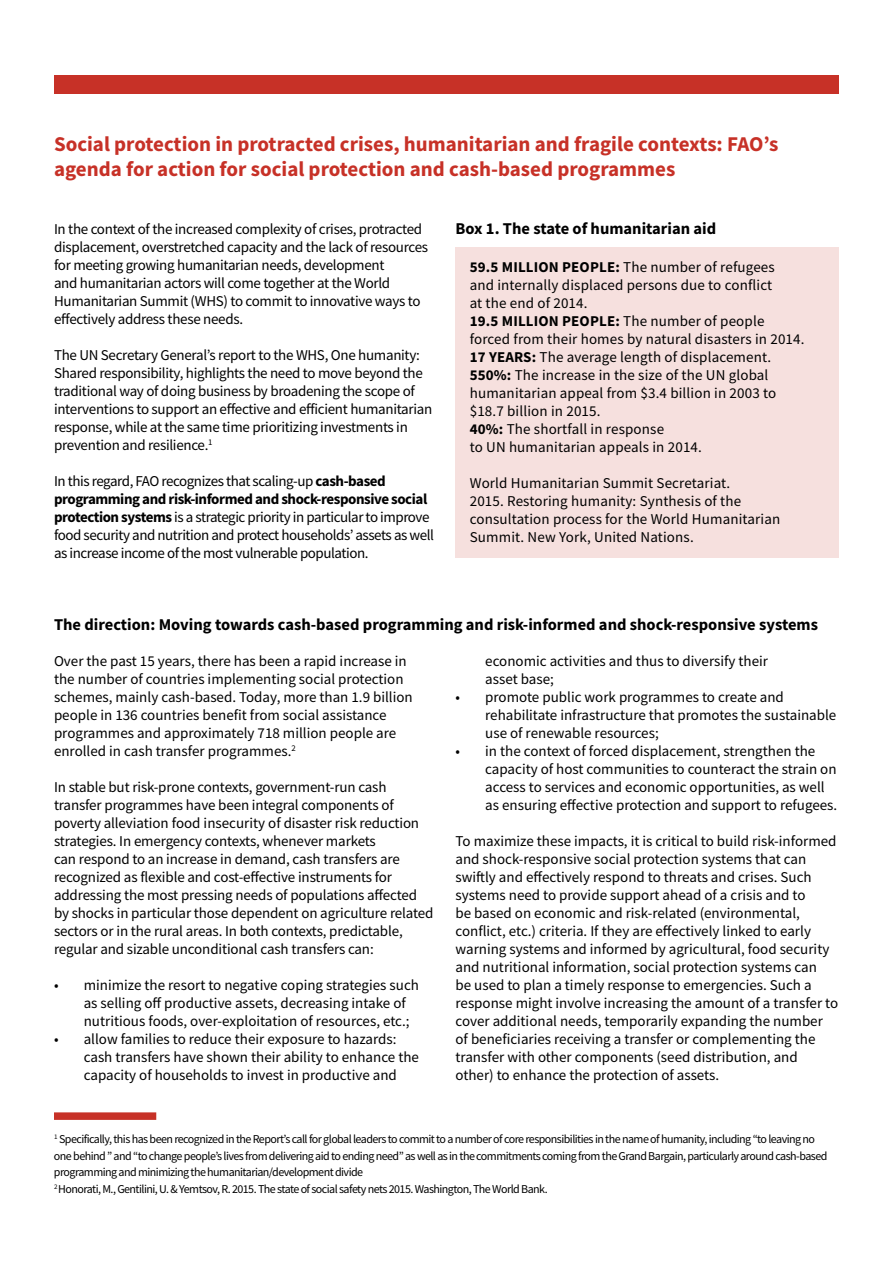
<style>
.page{position:relative;width:893px;height:1263px;background:#fff}
.page>*{position:absolute;margin:0;border:0;box-sizing:border-box;transform-origin:0 0}
.t1{font:700 21px/25.2px "Source Sans Pro";color:#c73127}
.t2{font:700 16.5px "Source Sans Pro";color:#000}
.t3{font:15px/18px "Source Sans Pro";color:#000}
.t4{font:15px/18px "Source Sans Pro";letter-spacing:-.02em;color:#000}
.t5{font:15px/18px "Source Sans Pro";letter-spacing:-.03em;color:#000}
.t6{font:12px/16.5px "Source Sans Pro";letter-spacing:-.045em;color:#000}
.s1{font-weight:700}
</style>
<div class="page">
<div style="left:54px;top:76px;width:785px;height:18px;background:#c73127"></div>
<div style="left:455px;top:247px;width:384px;height:311px;background:#f6e0de"></div>
<div style="left:54px;top:1112px;width:102px;height:8px;background:#c73127"></div>
<h1 class="t1" style="left:54px;top:131px;width:726px">Social protection in protracted crises, humanitarian and fragile contexts: FAO’s agenda for action for social protection and cash-based programmes</h1>
<p class="t4" style="left:54px;top:220px;width:376px">In the context of the increased complexity of crises, protracted displacement, overstretched capacity and the lack of resources for meeting growing humanitarian needs, development<br>and humanitarian actors will come together at the World Humanitarian Summit (WHS) to commit to innovative ways to effectively address these needs.</p>
<p class="t4" style="left:54px;top:346px;width:380px">The UN Secretary General’s report to the WHS, One humanity:<br>Shared responsibility, highlights the need to move beyond the traditional way of doing business by broadening the scope of interventions to support an effective and efficient humanitarian response, while at the same time prioritizing investments in prevention and resilience.<sup>1</sup></p>
<p class="t5" style="left:54px;top:472px;width:381px">In this regard, FAO recognizes that scaling-up <span class="s1">cash-based programming and risk-informed and shock-responsive social protection systems</span> is a strategic priority in particular to improve food security and nutrition and protect households’ assets as well as increase income of the most vulnerable population.</p>
<p class="t2" style="left:455px;top:217px;width:262px">Box 1. The state of humanitarian aid</p>
<p class="t3" style="left:470px;top:258px;width:336px"><span class="s1">59.5 MILLION PEOPLE:</span> The number of refugees<br>and internally displaced persons due to conflict<br>at the end of 2014.<br><span class="s1">19.5 MILLION PEOPLE:</span> The number of people forced from their homes by natural disasters in 2014.<br><span class="s1">17 YEARS:</span> The average length of displacement.<br><span class="s1">550%:</span> The increase in the size of the UN global humanitarian appeal from $3.4 billion in 2003 to $18.7 billion in 2015.<br><span class="s1">40%:</span> The shortfall in response<br>to UN humanitarian appeals in 2014.</p>
<p class="t3" style="left:470px;top:474px;width:312px">World Humanitarian Summit Secretariat.<br>2015. Restoring humanity: Synthesis of the consultation process for the World Humanitarian Summit. New York, United Nations.</p>
<p class="t2" style="left:54px;top:614px;width:765px">The direction: Moving towards cash-based programming and risk-informed and shock-responsive systems</p>
<p class="t3" style="left:54px;top:652px;width:360px">Over the past 15 years, there has been a rapid increase in the number of countries implementing social protection schemes, mainly cash-based. Today, more than 1.9 billion people in 136 countries benefit from social assistance programmes and approximately 718 million people are enrolled in cash transfer programmes.<sup>2</sup></p>
<p class="t3" style="left:54px;top:778px;width:381px">In stable but risk-prone contexts, government-run cash transfer programmes have been integral components of poverty alleviation food insecurity of disaster risk reduction strategies. In emergency contexts, whenever markets<br>can respond to an increase in demand, cash transfers are recognized as flexible and cost-effective instruments for addressing the most pressing needs of populations affected by shocks in particular those dependent on agriculture related sectors or in the rural areas. In both contexts, predictable, regular and sizable unconditional cash transfers can:</p>
<p class="t3" style="left:84px;top:976px;width:337px;text-indent:-30px">• minimize the resort to negative coping strategies such as selling off productive assets, decreasing intake of nutritious foods, over-exploitation of resources, etc.;</p>
<p class="t3" style="left:84px;top:1030px;width:337px;text-indent:-30px">• allow families to reduce their exposure to hazards: cash transfers have shown their ability to enhance the capacity of households to invest in productive and</p>
<p class="t3" style="left:485px;top:652px;width:284px">economic activities and thus to diversify their asset base;</p>
<p class="t3" style="left:485px;top:688px;width:353px;text-indent:-30px">• promote public work programmes to create and rehabilitate infrastructure that promotes the sustainable use of renewable resources;</p>
<p class="t3" style="left:485px;top:742px;width:354px;text-indent:-30px">• in the context of forced displacement, strengthen the capacity of host communities to counteract the strain on access to services and economic opportunities, as well as ensuring effective protection and support to refugees.</p>
<p class="t3" style="left:455px;top:832px;width:384px">To maximize these impacts, it is critical to build risk-informed and shock-responsive social protection systems that can swiftly and effectively respond to threats and crises. Such systems need to provide support ahead of a crisis and to<br>be based on economic and risk-related (environmental, conflict, etc.) criteria. If they are effectively linked to early warning systems and informed by agricultural, food security and nutritional information, social protection systems can<br>be used to plan a timely response to emergencies. Such a response might involve increasing the amount of a transfer to cover additional needs, temporarily expanding the number of beneficiaries receiving a transfer or complementing the transfer with other components (seed distribution, and other) to enhance the protection of assets.</p>
<p class="t6" style="left:54px;top:1131px;width:775px"><sup>1</sup> Specifically, this has been recognized in the Report’s call for global leaders to commit to a number of core responsibilities in the name of humanity, including “to leaving no one behind ” and “to change people’s lives from delivering aid to ending need” as well as in the commitments coming from the Grand Bargain, particularly around cash-based programming and minimizing the humanitarian/development divide<br><sup>2</sup> Honorati, M., Gentilini, U. &amp; Yemtsov, R. 2015. The state of social safety nets 2015. Washington, The World Bank.</p>
</div>
